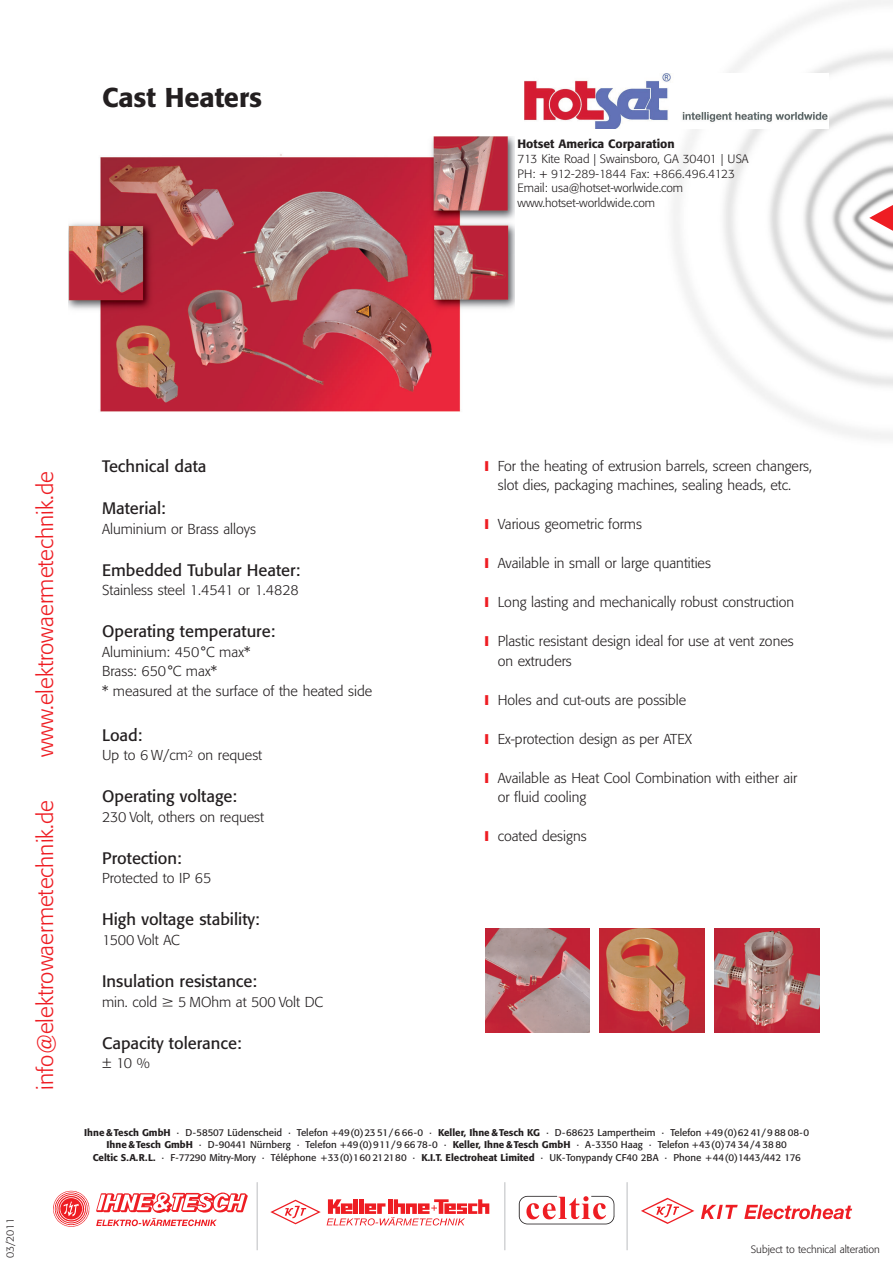
<style>
.page{position:relative;width:893px;height:1263px;background:#fff}
.page>*{position:absolute;margin:0;border:0;box-sizing:border-box;transform-origin:0 0}
.t1{font:500 27px "Formata";color:#231f20}
.t2{font:300 22.5px "Formata";color:#ee1d23}
.t3{font:16.5px "Formata";color:#231f20}
.t4{font:300 14.25px/19.5px "Formata";color:#231f20}
.t5{font:300 14.25px "Formata";letter-spacing:-.02em;color:#231f20}
.t6{font:300 12px/14.9px "Formata";color:#231f20}
.t7{font:500 12px "Formata";color:#231f20}
.t8{font:300 10.5px "Formata";color:#231f20}
.t9{font:9.75px/12.8px "Formata";color:#231f20;text-align:center}
.s1{color:#ee1d23}
.s2{font-weight:500}
</style>
<div class="page">
<img style="left:673px;top:0;width:219px;height:439px">
<hr style="left:257px;top:1182px;width:1px;height:68px;background:#bcbdc0">
<hr style="left:504px;top:1182px;width:1px;height:68px;background:#bcbdc0">
<hr style="left:626px;top:1182px;width:1px;height:68px;background:#bcbdc0">
<svg style="left:53px;top:1191px;width:36px;height:36px"></svg>
<svg style="left:96px;top:1192px;width:151px;height:34px"></svg>
<svg style="left:270px;top:1199px;width:219px;height:26px"></svg>
<svg style="left:519px;top:1196px;width:95px;height:28px"></svg>
<svg style="left:641px;top:1198px;width:53px;height:26px"></svg>
<svg style="left:701px;top:1205px;width:36px;height:14px"></svg>
<svg style="left:744px;top:1205px;width:108px;height:14px"></svg>
<svg style="left:868px;top:204px;width:24px;height:28px"></svg>
<img style="left:68px;top:136px;width:446px;height:276px">
<img style="left:485px;top:928px;width:104px;height:105px">
<img style="left:600px;top:928px;width:104px;height:105px">
<img style="left:714px;top:928px;width:105px;height:105px">
<img style="left:524px;top:73px;width:304px;height:55px">
<h1 class="t1" style="left:102px;top:85px;width:161px">Cast Heaters</h1>
<p class="t7" style="left:517px;top:138px;width:159px">Hotset America Corparation</p>
<p class="t6" style="left:517px;top:152px;width:233px">713 Kite Road | Swainsboro, GA 30401 | USA PH: + 912-289-1844 Fax: +866.496.4123<br>Email: usa@hotset-worlwide.com www.hotset-worldwide.com</p>
<h2 class="t2" style="left:35px;top:757px;width:287px;rotate:-90deg">www.elektrowaermetechnik.de</h2>
<h2 class="t2" style="left:35px;top:1089px;width:291px;rotate:-90deg">info@elektrowaermetechnik.de</h2>
<p class="t8" style="left:5px;top:1258px;width:42px;rotate:-90deg">03/2011</p>
<p class="t3" style="left:102px;top:459px;width:106px">Technical data</p>
<p class="t3" style="left:102px;top:501px;width:65px">Material:</p>
<p class="t4" style="left:102px;top:520px;width:155px">Aluminium or Brass alloys</p>
<p class="t3" style="left:102px;top:563px;width:199px">Embedded Tubular Heater:</p>
<p class="t4" style="left:102px;top:582px;width:198px">Stainless steel 1.4541 or 1.4828</p>
<p class="t3" style="left:102px;top:624px;width:175px">Operating temperature:</p>
<p class="t4" style="left:102px;top:643px;width:272px">Aluminium: 450°C max*<br>Brass: 650°C max*<br>* measured at the surface of the heated side</p>
<p class="t3" style="left:102px;top:728px;width:42px">Load:</p>
<p class="t4" style="left:102px;top:747px;width:161px">Up to 6 W/cm<sup>2</sup> on request</p>
<p class="t3" style="left:102px;top:789px;width:136px">Operating voltage:</p>
<p class="t4" style="left:102px;top:808px;width:163px">230 Volt, others on request</p>
<p class="t3" style="left:102px;top:851px;width:81px">Protection:</p>
<p class="t4" style="left:102px;top:870px;width:111px">Protected to IP 65</p>
<p class="t3" style="left:102px;top:912px;width:159px">High voltage stability:</p>
<p class="t5" style="left:102px;top:934px;width:79px">1500 Volt AC</p>
<p class="t3" style="left:102px;top:974px;width:156px">Insulation resistance:</p>
<p class="t4" style="left:102px;top:993px;width:57px">min. cold</p>
<p class="t4" style="left:178px;top:993px;width:146px">5 MOhm at 500 Volt DC</p>
<p class="t3" style="left:102px;top:1035px;width:141px">Capacity tolerance:</p>
<p class="t4" style="left:102px;top:1054px;width:49px">± 10 %</p>
<p class="t4" style="left:485px;top:457px;width:328px;text-align:center"><span class="s1">❙</span> For the heating of extrusion barrels, screen changers, slot dies, packaging machines, sealing heads, etc.</p>
<p class="t4" style="left:485px;top:515px;width:159px"><span class="s1">❙</span> Various geometric forms</p>
<p class="t4" style="left:485px;top:554px;width:227px"><span class="s1">❙</span> Available in small or large quantities</p>
<p class="t4" style="left:485px;top:593px;width:311px"><span class="s1">❙</span> Long lasting and mechanically robust construction</p>
<p class="t4" style="left:497px;top:632px;width:297px;text-indent:-13px"><span class="s1">❙</span> Plastic resistant design ideal for use at vent zones on extruders</p>
<p class="t4" style="left:485px;top:691px;width:203px"><span class="s1">❙</span> Holes and cut-outs are possible</p>
<p class="t4" style="left:485px;top:730px;width:208px"><span class="s1">❙</span> Ex-protection design as per ATEX</p>
<p class="t4" style="left:497px;top:769px;width:301px;text-indent:-13px"><span class="s1">❙</span> Available as Heat Cool Combination with either air or fluid cooling</p>
<p class="t4" style="left:485px;top:827px;width:103px"><span class="s1">❙</span> coated designs</p>
<p class="t9" style="left:84px;top:1126px;width:726px"><span class="s2">Ihne &amp;Tesch GmbH</span> · D-58507 Lüdenscheid · Telefon +49(0)23 51/6 66-0 · <span class="s2">Keller, Ihne &amp;Tesch KG</span> · D-68623 Lampertheim · Telefon +49(0)62 41/9 88 08-0<br><span class="s2">Ihne &amp;Tesch GmbH</span> · D-90441 Nürnberg · Telefon +49(0)911/9 66 78-0 · <span class="s2">Keller, Ihne &amp;Tesch GmbH</span> · A-3350 Haag · Telefon +43(0)74 34/4 38 80<br><span class="s2">Celtic S.A.R.L.</span> · F-77290 Mitry-Mory · Téléphone +33(0)160 212180 · <span class="s2">K.I.T. Electroheat Limited</span> · UK-Tonypandy CF40 2BA · Phone +44(0)1443/442 176</p>
<p class="t8" style="left:750px;top:1244px;width:130px">Subject to technical alteration</p>
</div>
